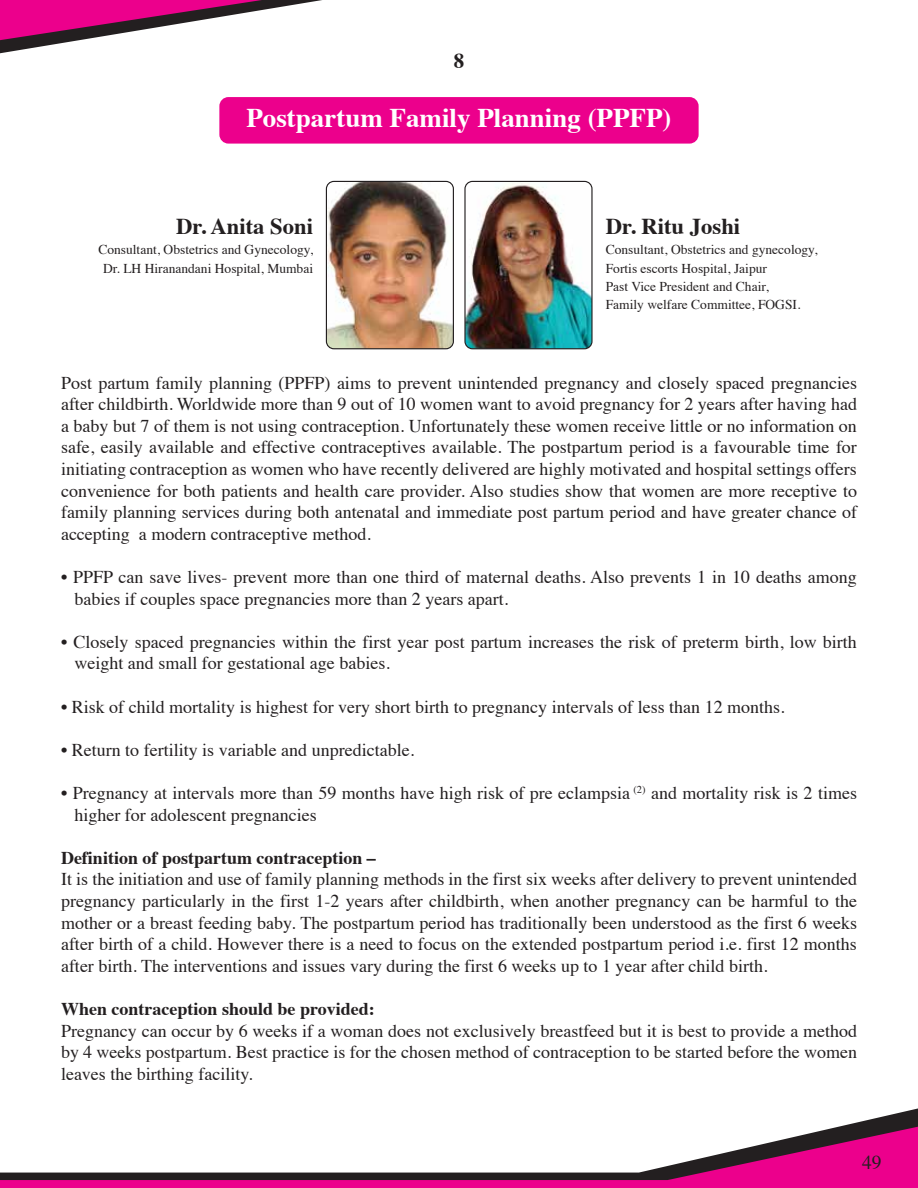
<style>
.page{position:relative;width:918px;height:1188px;background:#fff}
.page>*{position:absolute;margin:0;border:0;box-sizing:border-box;transform-origin:0 0}
.t1{font:700 27px "Times";color:#fff}
.t2{font:700 22.65px "Times";color:#231f20}
.t3{font:700 21px "Times";color:#231f20}
.t4{font:19.5px "Times";color:#231f20}
.t5{font:18px/21.6px "Times";color:#231f20;text-align:justify}
.t6{font:700 18px "Times";color:#231f20}
.t7{font:13.5px/18.1px "Times";color:#231f20;text-align:center}
</style>
<div class="page">
<svg style="left:0;top:0;width:322px;height:53px"></svg>
<svg style="left:837px;top:1108px;width:81px;height:19px"></svg>
<svg style="left:0;top:1127px;width:918px;height:61px"></svg>
<div style="left:219px;top:97px;width:480px;height:47px;background:#ec008c;border-radius:9px"></div>
<img style="left:326px;top:181px;width:127px;height:168px">
<div style="left:326px;top:181px;width:128px;height:168px;border:1px solid #231f20;border-radius:7px"></div>
<img style="left:466px;top:181px;width:125px;height:168px">
<div style="left:464px;top:181px;width:129px;height:168px;border:1px solid #231f20;border-radius:7px"></div>
<p class="t3" style="left:454px;top:41px;width:12px">8</p>
<h1 class="t1" style="left:246px;top:92px;width:427px">Postpartum Family Planning (PPFP)</h1>
<p class="t2" style="left:176px;top:205px;width:139px">Dr. Anita Soni</p>
<p class="t7" style="left:98px;top:240px;width:216px">Consultant, Obstetrics and Gynecology,<br>Dr. LH Hiranandani Hospital, Mumbai</p>
<p class="t2" style="left:606px;top:205px;width:136px">Dr. Ritu Joshi</p>
<p class="t7" style="left:606px;top:240px;width:213px;text-align:left">Consultant, Obstetrics and gynecology, Fortis escorts Hospital, Jaipur<br>Past Vice President and Chair,<br>Family welfare Committee, FOGSI.</p>
<p class="t5" style="left:61px;top:370px;width:798px">Post partum family planning (PPFP) aims to prevent unintended pregnancy and closely spaced pregnancies after childbirth. Worldwide more than 9 out of 10 women want to avoid pregnancy for 2 years after having had a baby but 7 of them is not using contraception. Unfortunately these women receive little or no information on safe, easily available and effective contraceptives available. The postpartum period is a favourable time for initiating contraception as women who have recently delivered are highly motivated and hospital settings offers convenience for both patients and health care provider. Also studies show that women are more receptive to family planning services during both antenatal and immediate post partum period and have greater chance of accepting a modern contraceptive method.</p>
<p class="t5" style="left:74px;top:565px;width:784px;text-indent:-13px">• PPFP can save lives- prevent more than one third of maternal deaths. Also prevents 1 in 10 deaths among babies if couples space pregnancies more than 2 years apart.</p>
<p class="t5" style="left:74px;top:629px;width:784px;text-indent:-13px">• Closely spaced pregnancies within the first year post partum increases the risk of preterm birth, low birth weight and small for gestational age babies.</p>
<p class="t5" style="left:61px;top:694px;width:725px">• Risk of child mortality is highest for very short birth to pregnancy intervals of less than 12 months.</p>
<p class="t5" style="left:61px;top:737px;width:355px">• Return to fertility is variable and unpredictable.</p>
<p class="t5" style="left:74px;top:781px;width:784px;text-indent:-13px">• Pregnancy at intervals more than 59 months have high risk of pre eclampsia <sup>(2)</sup> and mortality risk is 2 times higher for adolescent pregnancies</p>
<p class="t6" style="left:61px;top:841px;width:316px">Definition of postpartum contraception –</p>
<p class="t5" style="left:61px;top:867px;width:798px">It is the initiation and use of family planning methods in the first six weeks after delivery to prevent unintended pregnancy particularly in the first 1-2 years after childbirth, when another pregnancy can be harmful to the mother or a breast feeding baby. The postpartum period has traditionally been understood as the first 6 weeks after birth of a child. However there is a need to focus on the extended postpartum period i.e. first 12 months after birth. The interventions and issues vary during the first 6 weeks up to 1 year after child birth.</p>
<p class="t6" style="left:61px;top:992px;width:315px">When contraception should be provided:</p>
<p class="t5" style="left:61px;top:1018px;width:798px">Pregnancy can occur by 6 weeks if a woman does not exclusively breastfeed but it is best to provide a method by 4 weeks postpartum. Best practice is for the chosen method of contraception to be started before the women leaves the birthing facility.</p>
<p class="t4" style="left:862px;top:1144px;width:21px">49</p>
</div>
